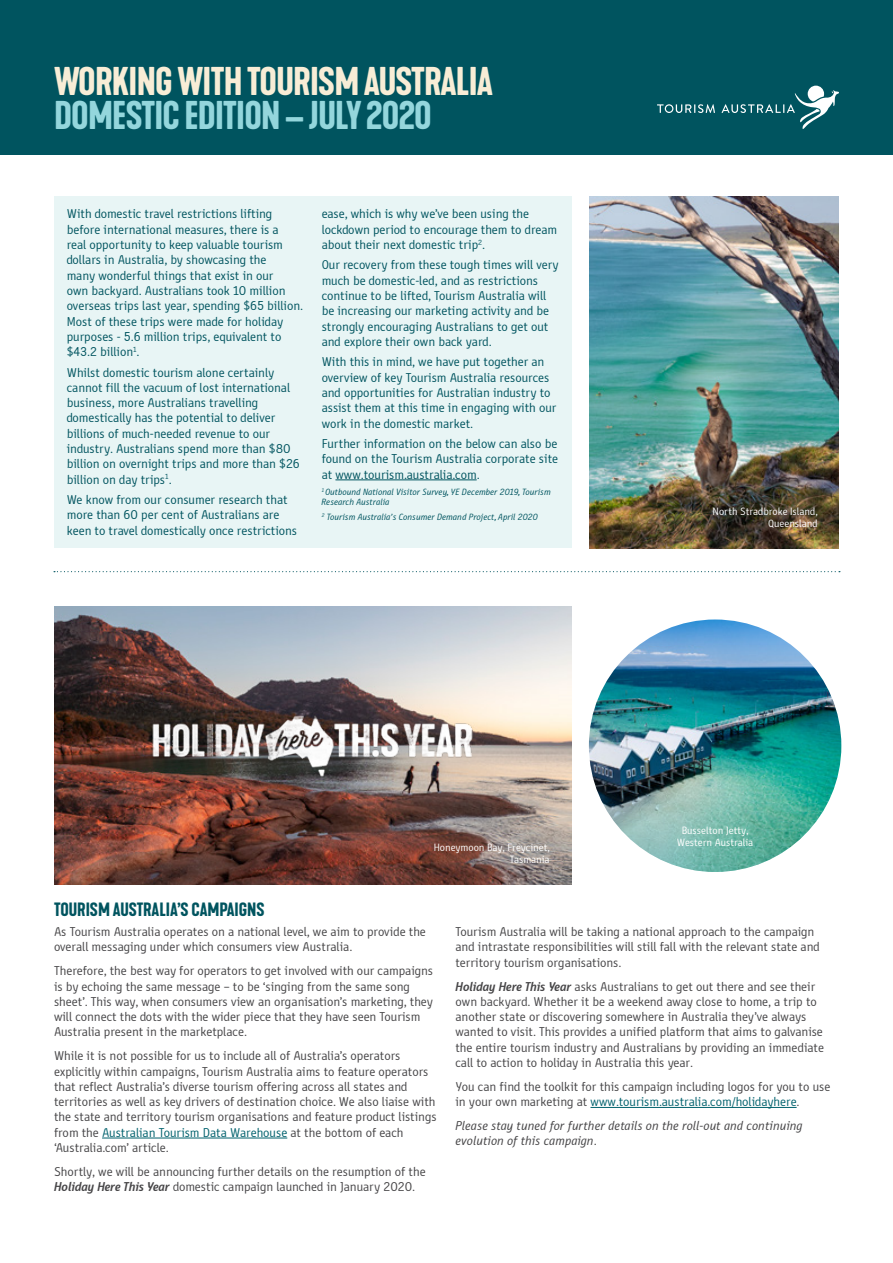
<style>
.page{position:relative;width:893px;height:1263px;background:#fff}
.page>*{position:absolute;margin:0;border:0;box-sizing:border-box;transform-origin:0 0}
.t1{font:600 37.5px "TA Philausophy";letter-spacing:-.02em;color:#f8edd6}
.t2{font:600 37.5px "TA Philausophy";letter-spacing:-.02em;color:#94d6dc}
.t3{font:600 18px "TA Philausophy";color:#00545f}
.t4{font:12.75px/15.3px "TA Banjo";color:#464547}
.t5{font:12.75px/15.3px "TA Banjo";color:#00545f}
.t6{font:italic 12.75px/15.3px "TA Banjo";color:#464547}
.t7{font:10.5px/12.6px "TA Banjo";color:#fff;text-align:right}
.t8{font:italic 9px/10.8px "TA Banjo";color:#00545f}
.s1{color:#00616d}
.s2{font-weight:700;font-style:italic}
</style>
<div class="page">
<div style="left:0;top:0;width:893px;height:155px;background:#00545f"></div>
<svg style="left:657px;top:104px;width:58px;height:9px"></svg>
<svg style="left:721px;top:86px;width:118px;height:43px"></svg>
<div style="left:54px;top:196px;width:517px;height:352px;background:#e8f5f5"></div>
<hr style="left:335px;top:480px;width:142px;height:1px;background:#00545f">
<hr style="left:102px;top:1138px;width:185px;height:1px;background:#00616d">
<hr style="left:590px;top:1107px;width:207px;height:1px;background:#00616d">
<img style="left:589px;top:196px;width:250px;height:352px">
<img style="left:54px;top:607px;width:517px;height:278px">
<img style="left:152px;top:714px;width:321px;height:63px">
<svg style="left:54px;top:571px;width:786px;height:1px"></svg>
<img style="left:589px;top:619px;width:252px;height:253px;border-radius:50%">
<h1 class="t1" style="left:54px;top:58px;width:440px">WORKING WITH TOURISM AUSTRALIA</h1>
<h1 class="t2" style="left:54px;top:92px;width:379px">DOMESTIC EDITION – JULY 2020</h1>
<p class="t5" style="left:67px;top:207px;width:238px">With domestic travel restrictions lifting before international measures, there is a<br>real opportunity to keep valuable tourism dollars in Australia, by showcasing the<br>many wonderful things that exist in our<br>own backyard. Australians took 10 million overseas trips last year, spending $65 billion.<br>Most of these trips were made for holiday purposes - 5.6 million trips, equivalent to $43.2 billion<sup>1</sup>.</p>
<p class="t5" style="left:67px;top:365px;width:235px">Whilst domestic tourism alone certainly cannot fill the vacuum of lost international business, more Australians travelling domestically has the potential to deliver billions of much-needed revenue to our industry. Australians spend more than $80 billion on overnight trips and more than $26 billion on day trips<sup>1</sup>.</p>
<p class="t5" style="left:67px;top:492px;width:232px">We know from our consumer research that more than 60 per cent of Australians are keen to travel domestically once restrictions</p>
<p class="t5" style="left:322px;top:207px;width:237px">ease, which is why we’ve been using the lockdown period to encourage them to dream about their next domestic trip<sup>2</sup>.</p>
<p class="t5" style="left:322px;top:258px;width:238px">Our recovery from these tough times will very much be domestic-led, and as restrictions continue to be lifted, Tourism Australia will be increasing our marketing activity and be strongly encouraging Australians to get out and explore their own back yard.</p>
<p class="t5" style="left:322px;top:354px;width:236px">With this in mind, we have put together an overview of key Tourism Australia resources and opportunities for Australian industry to assist them at this time in engaging with our work in the domestic market.</p>
<p class="t5" style="left:322px;top:436px;width:238px;text-align:justify">Further information on the below can also be found on the Tourism Australia corporate site at www.tourism.australia.com.</p>
<p class="t8" style="left:322px;top:486px;width:231px"><sup>1</sup> Outbound National Visitor Survey, YE December 2019, Tourism<br>Research Australia</p>
<p class="t8" style="left:322px;top:512px;width:218px"><sup>2</sup> Tourism Australia’s Consumer Demand Project, April 2020</p>
<p class="t7" style="left:434px;top:841px;width:117px">Honeymoon Bay, Freycinet,<br>Tasmania</p>
<p class="t7" style="left:713px;top:505px;width:107px">North Stradbroke Island,<br>Queensland</p>
<p class="t7" style="left:677px;top:824px;width:78px;text-align:center">Busselton Jetty,<br>Western Australia</p>
<h2 class="t3" style="left:54px;top:898px;width:212px">TOURISM AUSTRALIA’S CAMPAIGNS</h2>
<p class="t4" style="left:54px;top:924px;width:373px">As Tourism Australia operates on a national level, we aim to provide the overall messaging under which consumers view Australia.</p>
<p class="t4" style="left:54px;top:963px;width:381px">Therefore, the best way for operators to get involved with our campaigns is by echoing the same message – to be ‘singing from the same song sheet’. This way, when consumers view an organisation’s marketing, they will connect the dots with the wider piece that they have seen Tourism Australia present in the marketplace.</p>
<p class="t4" style="left:54px;top:1048px;width:384px">While it is not possible for us to include all of Australia’s operators explicitly within campaigns, Tourism Australia aims to feature operators that reflect Australia’s diverse tourism offering across all states and territories as well as key drivers of destination choice. We also liaise with the state and territory tourism organisations and feature product listings from the <span class="s1">Australian Tourism Data Warehouse</span> at the bottom of each ‘Australia.com’ article.</p>
<p class="t4" style="left:54px;top:1164px;width:373px">Shortly, we will be announcing further details on the resumption of the<br><span class="s2">Holiday Here This Year</span> domestic campaign launched in January 2020.</p>
<p class="t4" style="left:455px;top:924px;width:366px">Tourism Australia will be taking a national approach to the campaign and intrastate responsibilities will still fall with the relevant state and territory tourism organisations.</p>
<p class="t4" style="left:455px;top:979px;width:370px"><span class="s2">Holiday Here This Year</span> asks Australians to get out there and see their own backyard. Whether it be a weekend away close to home, a trip to another state or discovering somewhere in Australia they’ve always wanted to visit. This provides a unified platform that aims to galvanise the entire tourism industry and Australians by providing an immediate call to action to holiday in Australia this year.</p>
<p class="t4" style="left:455px;top:1079px;width:376px">You can find the toolkit for this campaign including logos for you to use in your own marketing at <span class="s1">www.tourism.australia.com/holidayhere</span>.</p>
<p class="t6" style="left:455px;top:1118px;width:349px">Please stay tuned for further details on the roll-out and continuing evolution of this campaign.</p>
</div>
